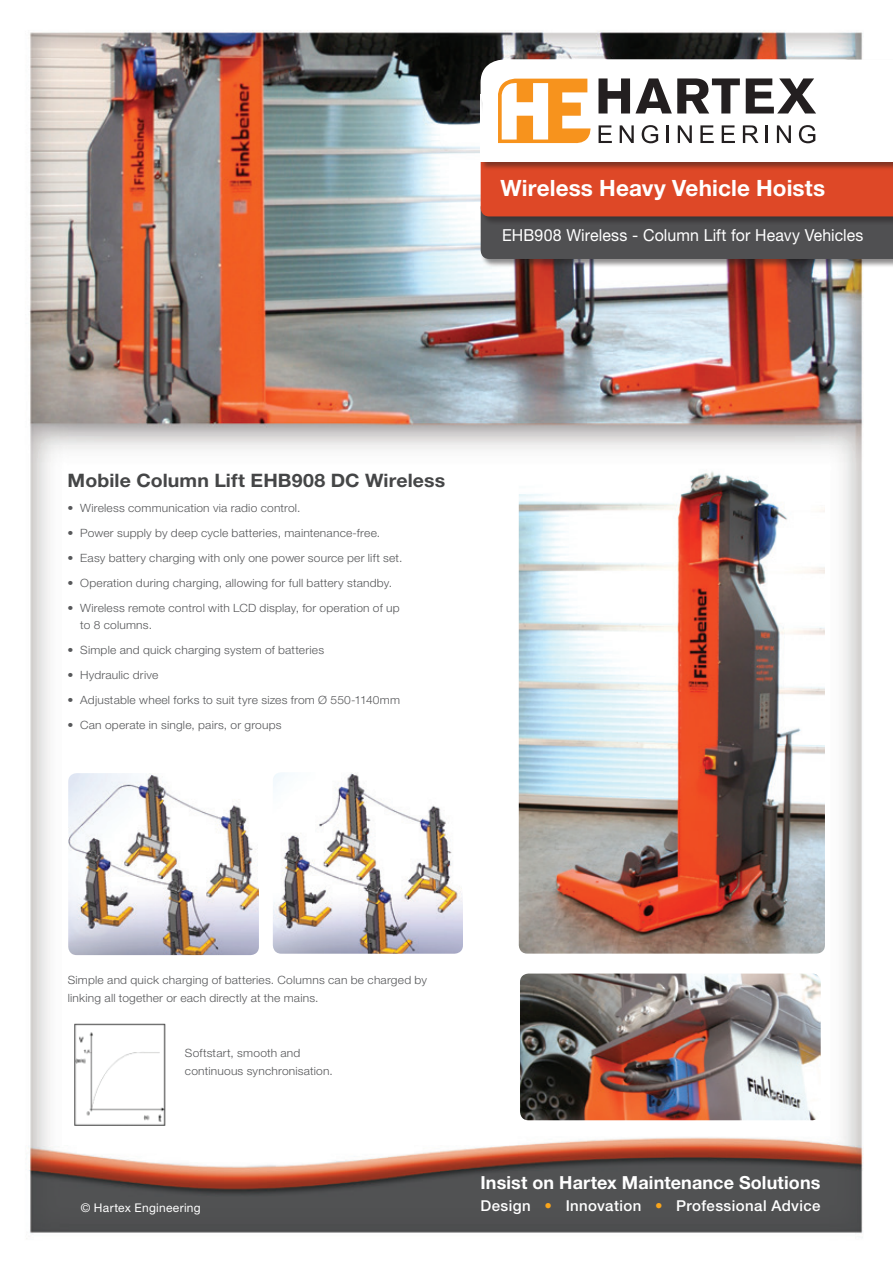
<style>
.page{position:relative;width:893px;height:1263px;background:#fff}
.page>*{position:absolute;margin:0;border:0;box-sizing:border-box;transform-origin:0 0}
.t1{font:700 22.5px "Helvetica Neue CE";letter-spacing:.005em;color:#fff}
.t2{font:700 18.6px "Helvetica Neue CE";letter-spacing:.005em;color:#454647;scale:1.05 1}
.t3{font:700 18px "Helvetica Neue CE";letter-spacing:.005em;color:#fff}
.t4{font:16.5px "Helvetica Neue CE";letter-spacing:.005em;color:#fff;scale:.96 1}
.t5{font:500 15px "Helvetica Neue CE";letter-spacing:.025em;color:#fff}
.t6{font:12px "Helvetica Neue CE";letter-spacing:.02em;color:#fff}
.t7{font:300 11.4px/18px "Helvetica Neue CE";letter-spacing:.015em;color:#57585a;scale:1.05 1}
.s1{color:#f9a51b}
</style>
<div class="page">
<img style="left:26px;top:30px;width:837px;height:1209px">
<div style="left:480px;top:199px;width:413px;height:69px;background:#231f20;opacity:.5"></div>
<svg style="left:481px;top:170px;width:412px;height:89px"></svg>
<div style="left:480px;top:93px;width:413px;height:77px;background:#231f20;opacity:.5"></div>
<div style="left:483px;top:94px;width:410px;height:68px;background:#fff"></div>
<svg style="left:481px;top:60px;width:412px;height:83px"></svg>
<img style="left:519px;top:469px;width:306px;height:485px">
<img style="left:68px;top:773px;width:191px;height:182px">
<img style="left:273px;top:772px;width:190px;height:182px">
<img style="left:68px;top:1022px;width:101px;height:108px">
<img style="left:520px;top:973px;width:301px;height:147px">
<h1 class="t1" style="left:500px;top:174px;width:326px">Wireless Heavy Vehicle Hoists</h1>
<h3 class="t4" style="left:502px;top:225px;width:378px">EHB908 Wireless - Column Lift for Heavy Vehicles</h3>
<h2 class="t2" style="left:68px;top:469px;width:361px">Mobile Column Lift EHB908 DC Wireless</h2>
<p class="t7" style="left:68px;top:499px;width:223px">• Wireless communication via radio control.</p>
<p class="t7" style="left:68px;top:524px;width:299px">• Power supply by deep cycle batteries, maintenance-free.</p>
<p class="t7" style="left:68px;top:549px;width:320px">• Easy battery charging with only one power source per lift set.</p>
<p class="t7" style="left:68px;top:574px;width:311px">• Operation during charging, allowing for full battery standby.</p>
<p class="t7" style="left:80px;top:600px;width:306px;line-height:16.5px;text-indent:-13px">• Wireless remote control with LCD display, for operation of up to 8 columns.</p>
<p class="t7" style="left:68px;top:640px;width:246px">• Simple and quick charging system of batteries</p>
<p class="t7" style="left:68px;top:665px;width:88px">• Hydraulic drive</p>
<p class="t7" style="left:68px;top:690px;width:318px">• Adjustable wheel forks to suit tyre sizes from Ø 550-1140mm</p>
<p class="t7" style="left:68px;top:715px;width:205px">• Can operate in single, pairs, or groups</p>
<p class="t7" style="left:68px;top:971px;width:344px">Simple and quick charging of batteries. Columns can be charged by linking all together or each directly at the mains.</p>
<p class="t7" style="left:185px;top:1044px;width:142px">Softstart, smooth and continuous synchronisation.</p>
<h3 class="t3" style="left:480px;top:1171px;width:341px">Insist on Hartex Maintenance Solutions</h3>
<p class="t6" style="left:81px;top:1200px;width:121px">© Hartex Engineering</p>
<h3 class="t5" style="left:480px;top:1197px;width:342px">Design <span class="s1">•</span> Innovation <span class="s1">•</span> Professional Advice</h3>
</div>
